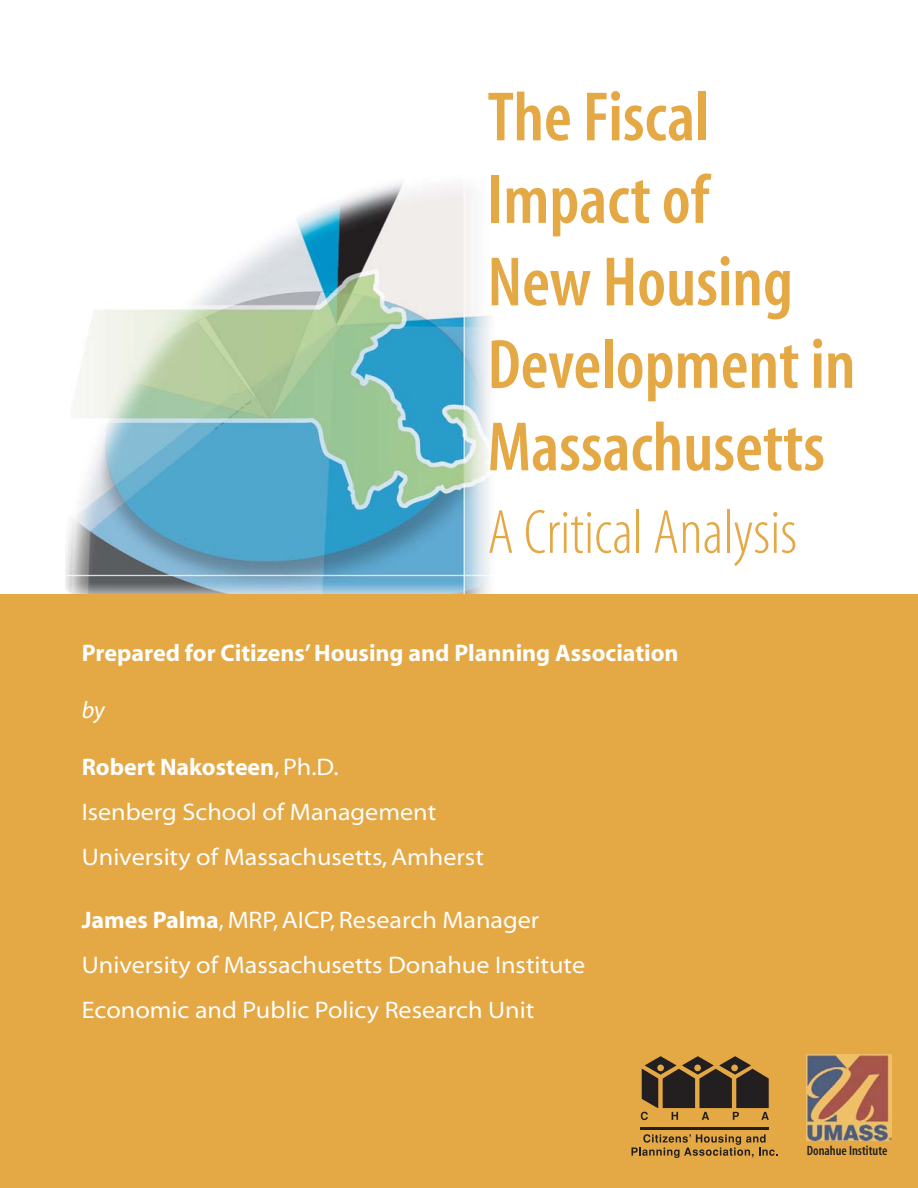
<style>
.page{position:relative;width:918px;height:1188px;background:#fff}
.page>*{position:absolute;margin:0;border:0;box-sizing:border-box;transform-origin:0 0}
.t1{font:70.5px/82.5px "Myriad MM 565 300";color:#e4a845}
.t2{font:63px "Myriad MM 215 300";color:#e4a845}
.t3{font:24px/45px "Myriad MM 400 700";color:#fff}
.t4{font:24px "Myriad MM 700 600";color:#fff}
.t5{font:24px "Myriad MM It 400 600";color:#fff}
.t6{font:13.5px "Myriad MM 565 300";color:#231f20}
.s1{font-family:"Myriad MM 400 700"}
.s2{font-family:"Myriad MM 700 600"}
</style>
<div class="page">
<img style="left:65px;top:182px;width:426px;height:412px">
<div style="left:0;top:594px;width:918px;height:594px;background:#e4a845"></div>
<img style="left:806px;top:1055px;width:85px;height:86px">
<svg style="left:641px;top:1056px;width:128px;height:64px"></svg>
<svg style="left:632px;top:1134px;width:146px;height:24px"></svg>
<hr style="left:640px;top:1128px;width:129px;height:2px;background:#231f20">
<h1 class="t1" style="left:487px;top:82px;width:370px">The Fiscal<br>Impact of<br>New Housing<br>Development in<br>Massachusetts</h1>
<h2 class="t2" style="left:487px;top:508px;width:311px">A Critical Analysis</h2>
<p class="t4" style="left:82px;top:644px;width:598px">Prepared for Citizens’ Housing and Planning Association</p>
<p class="t5" style="left:82px;top:701px;width:24px">by</p>
<p class="t4" style="left:82px;top:758px;width:258px">Robert Nakosteen<span class="s1">, Ph.D.</span></p>
<p class="t3" style="left:82px;top:792px;width:404px">Isenberg School of Management<br>University of Massachusetts, Amherst</p>
<p class="t3" style="left:82px;top:900px;width:505px"><span class="s2">James Palma</span>, MRP, AICP, Research Manager<br>University of Massachusetts Donahue Institute<br>Economic and Public Policy Research Unit</p>
<p class="t6" style="left:807px;top:1146px;width:82px">Donahue Institute</p>
</div>
